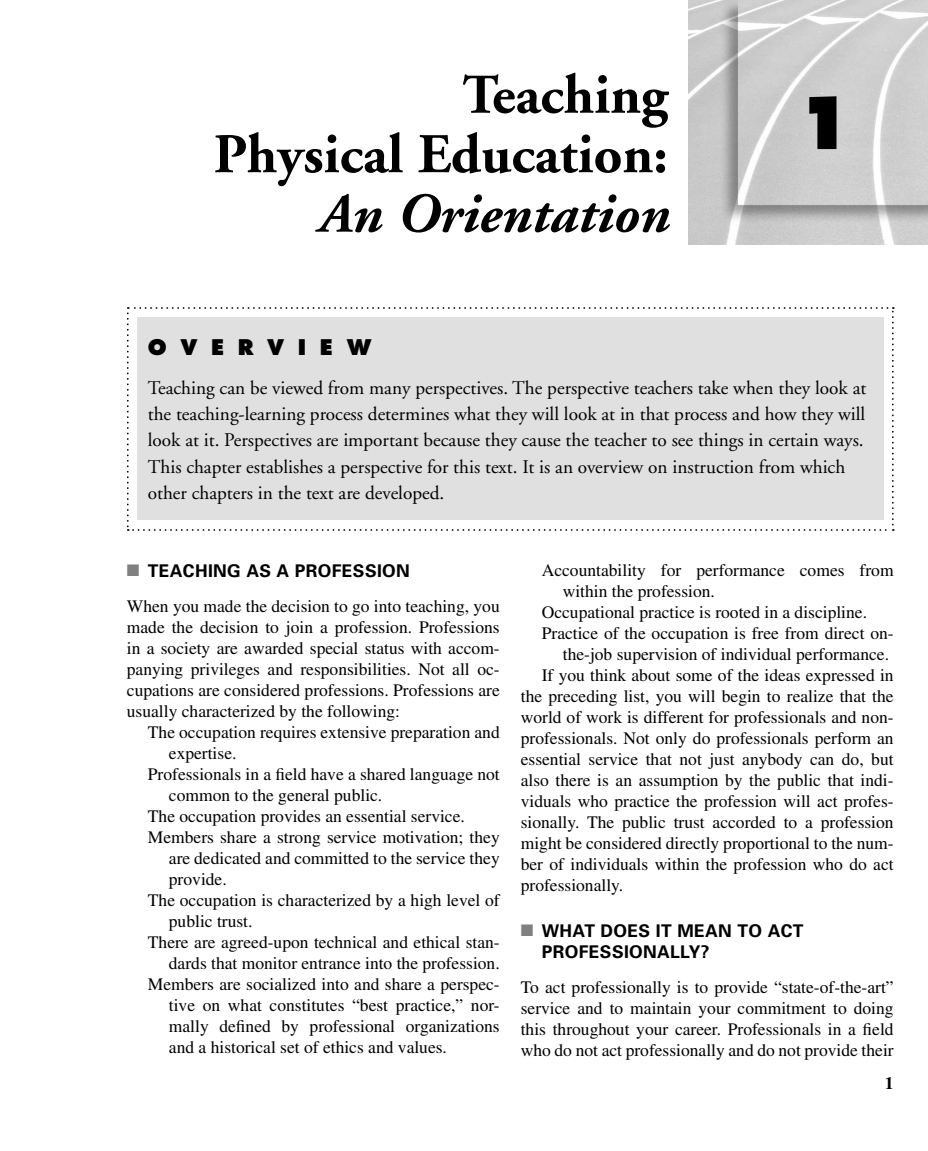
<style>
.page{position:relative;width:928px;height:1151px;background:#fff}
.page>*{position:absolute;margin:0;border:0;box-sizing:border-box;transform-origin:0 0}
.t1{font:800 70px "Futura";color:#000}
.t2{font:700 56px/59.5px "Adobe Garamond";color:#000;text-align:right}
.t3{font:800 21px "Futura";letter-spacing:.65em;color:#000}
.t4{font:19.25px/26.2px "Adobe Garamond";color:#000}
.t5{font:17.5px/21px "Times";color:#000}
.t6{font:700 17.5px/21px "Univers";letter-spacing:.02em;color:#000}
.t7{font:700 17.5px "Times";color:#000}
.s1{font-style:italic}
.s2{color:#808080}
.s3{font-family:"Univers";font-weight:700}
</style>
<div class="page">
<img style="left:689px;top:0;width:239px;height:244px">
<svg style="left:127px;top:307px;width:766px;height:224px"></svg>
<div style="left:137px;top:318px;width:746px;height:202px;background:#e0e0e0"></div>
<p class="t2" style="left:214px;top:70px;width:456px">Teaching<br>Physical Education:<br><span class="s1">An Orientation</span></p>
<p class="t1" style="left:796px;top:92px;width:60px">1</p>
<p class="t3" style="left:148px;top:338px;width:225px">OVERVIEW</p>
<p class="t4" style="left:148px;top:376px;width:720px">Teaching can be viewed from many perspectives. The perspective teachers take when they look at the teaching-learning process determines what they will look at in that process and how they will look at it. Perspectives are important because they cause the teacher to see things in certain ways.<br>This chapter establishes a perspective for this text. It is an overview on instruction from which other chapters in the text are developed.</p>
<p class="t5" style="left:127px;top:555px;width:374px;line-height:35px"><span class="s2">■</span> <span class="s3">TEACHING AS A PROFESSION<br></span>When you made the decision to go into teaching, you</p>
<p class="t5" style="left:127px;top:618px;width:374px">made the decision to join a profession. Professions</p>
<p class="t5" style="left:127px;top:639px;width:374px">in a society are awarded special status with accom-</p>
<p class="t5" style="left:127px;top:660px;width:374px">panying privileges and responsibilities. Not all oc-</p>
<p class="t5" style="left:127px;top:681px;width:374px">cupations are considered professions. Professions are</p>
<p class="t5" style="left:127px;top:702px;width:275px">usually characterized by the following:</p>
<p class="t5" style="left:148px;top:723px;width:353px">The occupation requires extensive preparation and</p>
<p class="t5" style="left:169px;top:744px;width:69px">expertise.</p>
<p class="t5" style="left:148px;top:765px;width:353px">Professionals in a field have a shared language not</p>
<p class="t5" style="left:169px;top:786px;width:215px">common to the general public.</p>
<p class="t5" style="left:148px;top:807px;width:318px">The occupation provides an essential service.</p>
<p class="t5" style="left:148px;top:828px;width:353px">Members share a strong service motivation; they</p>
<p class="t5" style="left:169px;top:849px;width:332px">are dedicated and committed to the service they</p>
<p class="t5" style="left:169px;top:870px;width:59px">provide.</p>
<p class="t5" style="left:148px;top:891px;width:353px">The occupation is characterized by a high level of</p>
<p class="t5" style="left:169px;top:912px;width:85px">public trust.</p>
<p class="t5" style="left:148px;top:933px;width:353px">There are agreed-upon technical and ethical stan-</p>
<p class="t5" style="left:169px;top:954px;width:332px">dards that monitor entrance into the profession.</p>
<p class="t5" style="left:148px;top:975px;width:353px">Members are socialized into and share a perspec-</p>
<p class="t5" style="left:169px;top:996px;width:332px">tive on what constitutes “best practice,” nor-</p>
<p class="t5" style="left:169px;top:1017px;width:332px">mally defined by professional organizations</p>
<p class="t5" style="left:169px;top:1038px;width:280px">and a historical set of ethics and values.</p>
<p class="t5" style="left:542px;top:561px;width:353px">Accountability for performance comes from</p>
<p class="t5" style="left:563px;top:582px;width:154px">within the profession.</p>
<p class="t5" style="left:542px;top:603px;width:327px">Occupational practice is rooted in a discipline.</p>
<p class="t5" style="left:542px;top:624px;width:353px">Practice of the occupation is free from direct on-</p>
<p class="t5" style="left:563px;top:645px;width:328px">the-job supervision of individual performance.</p>
<p class="t5" style="left:542px;top:666px;width:353px">If you think about some of the ideas expressed in</p>
<p class="t5" style="left:521px;top:687px;width:374px">the preceding list, you will begin to realize that the</p>
<p class="t5" style="left:521px;top:708px;width:374px">world of work is different for professionals and non-</p>
<p class="t5" style="left:521px;top:729px;width:374px">professionals. Not only do professionals perform an</p>
<p class="t5" style="left:521px;top:750px;width:374px">essential service that not just anybody can do, but</p>
<p class="t5" style="left:521px;top:771px;width:374px">also there is an assumption by the public that indi-</p>
<p class="t5" style="left:521px;top:792px;width:374px">viduals who practice the profession will act profes-</p>
<p class="t5" style="left:521px;top:813px;width:374px">sionally. The public trust accorded to a profession</p>
<p class="t5" style="left:521px;top:834px;width:374px">might be considered directly proportional to the num-</p>
<p class="t5" style="left:521px;top:855px;width:374px">ber of individuals within the profession who do act</p>
<p class="t5" style="left:521px;top:876px;width:104px">professionally.</p>
<p class="t6" style="left:542px;top:921px;width:263px;text-indent:-21px"><span class="s2">■</span> WHAT DOES IT MEAN TO ACT<br>PROFESSIONALLY?</p>
<p class="t5" style="left:521px;top:978px;width:374px;text-align:justify">To act professionally is to provide “state-of-the-art” service and to maintain your commitment to doing this throughout your career. Professionals in a field who do not act professionally and do not provide their</p>
<p class="t7" style="left:885px;top:1077px;width:10px">1</p>
</div>
